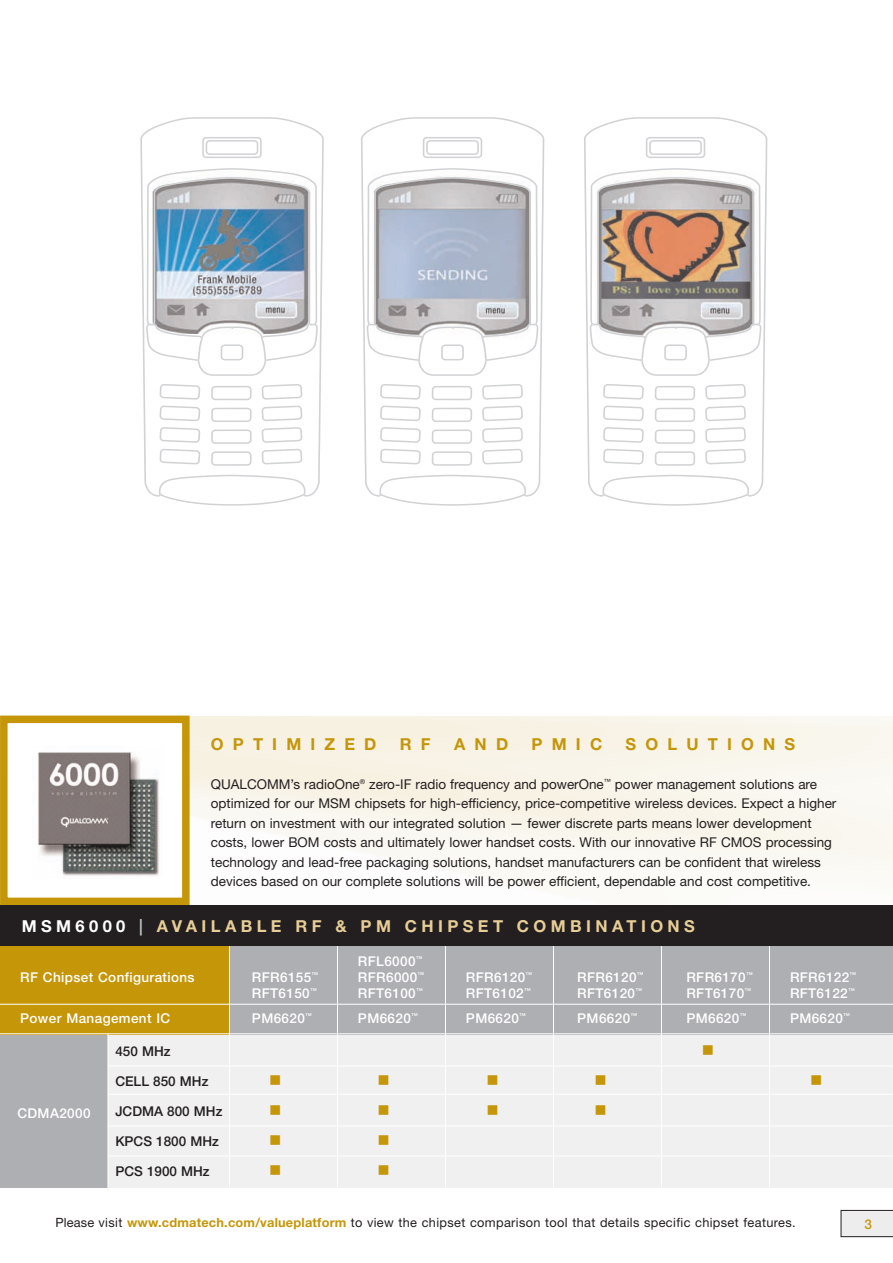
<style>
.page{position:relative;width:893px;height:1263px;background:#fff}
.page>*{position:absolute;margin:0;border:0;box-sizing:border-box;transform-origin:0 0}
.t1{font:700 16.5px "Helvetica Neue";letter-spacing:.265em;color:#e7cd96}
.t2{font:700 16.5px "Helvetica Neue";letter-spacing:.555em;color:#c49608}
.t3{font:16.5px "Wingdings";color:#c49608}
.t4{font:13.5px/19.5px "Helvetica Neue";color:#231f20}
.t5{font:500 13.5px "Helvetica Neue";letter-spacing:.03em;color:#fff}
.t6{font:500 13.5px "Helvetica Neue";color:#231f20}
.t7{font:500 13.5px "Helvetica Neue";color:#c49608}
.t8{font:12.75px "Helvetica Neue";letter-spacing:.03em;color:#231f20}
.s1{color:#fff}
.s2{color:#babbbe}
.s3{font-weight:700;color:#c49608}
</style>
<div class="page">
<svg style="left:841px;top:1210px;width:52px;height:27px"></svg>
<img style="left:38px;top:752px;width:121px;height:124px">
<div style="left:0;top:716px;width:190px;height:189px;border:8px solid #c49608"></div>
<div style="left:0;top:942px;width:893px;height:245px;background:#f0f0f1"></div>
<div style="left:0;top:945px;width:893px;height:89px;background:#aeafb3"></div>
<div style="left:0;top:947px;width:108px;height:240px;background:#aeafb3"></div>
<div style="left:0;top:945px;width:229px;height:89px;background:#c49608"></div>
<hr style="left:0;top:1004px;width:893px;height:1px;background:#fff">
<hr style="left:0;top:1033px;width:893px;height:1px;background:#fff">
<hr style="left:229px;top:942px;width:1px;height:256px;background:#fff">
<hr style="left:108px;top:1034px;width:1px;height:156px;background:#fff">
<hr style="left:337px;top:942px;width:1px;height:256px;background:#fff">
<hr style="left:445px;top:942px;width:1px;height:256px;background:#fff">
<hr style="left:553px;top:942px;width:1px;height:256px;background:#fff">
<hr style="left:661px;top:942px;width:1px;height:256px;background:#fff">
<hr style="left:769px;top:942px;width:1px;height:256px;background:#fff">
<div style="left:0;top:905px;width:893px;height:41px;background:#231f20"></div>
<hr style="left:108px;top:1065px;width:785px;height:1px;background:#fff">
<hr style="left:108px;top:1094px;width:785px;height:1px;background:#fff">
<hr style="left:108px;top:1125px;width:785px;height:1px;background:#fff">
<hr style="left:108px;top:1155px;width:785px;height:1px;background:#fff">
<svg style="left:140px;top:117px;width:184px;height:389px"></svg>
<svg style="left:361px;top:117px;width:183px;height:389px"></svg>
<svg style="left:584px;top:117px;width:183px;height:389px"></svg>
<p class="t2" style="left:211px;top:738px;width:167px">OPTIMIZED</p>
<p class="t2" style="left:400px;top:738px;width:32px">R F</p>
<p class="t2" style="left:454px;top:738px;width:56px">AND</p>
<p class="t2" style="left:532px;top:738px;width:72px">PMIC</p>
<p class="t2" style="left:626px;top:738px;width:171px">SOLUTIONS</p>
<p class="t4" style="left:211px;top:775px;width:627px">QUALCOMM’s radioOne<sup>®</sup> zero-IF radio frequency and powerOne<sup>™</sup> power management solutions are optimized for our MSM chipsets for high-efficiency, price-competitive wireless devices. Expect a higher return on investment with our integrated solution — fewer discrete parts means lower development costs, lower BOM costs and ultimately lower handset costs. With our innovative RF CMOS processing technology and lead-free packaging solutions, handset manufacturers can be confident that wireless devices based on our complete solutions will be power efficient, dependable and cost competitive.</p>
<p class="t1" style="left:22px;top:920px;width:675px"><span class="s1">MSM6000</span> <span class="s2">|</span> AVAILABLE RF &amp; PM CHIPSET COMBINATIONS</p>
<p class="t5" style="left:20px;top:972px;width:176px">RF Chipset Configurations</p>
<p class="t5" style="left:20px;top:1013px;width:152px">Power Management IC</p>
<p class="t5" style="left:358px;top:956px;width:66px">RFL6000<sup>™</sup></p>
<p class="t5" style="left:252px;top:972px;width:68px">RFR6155<sup>™</sup></p>
<p class="t5" style="left:358px;top:972px;width:68px">RFR6000<sup>™</sup></p>
<p class="t5" style="left:466px;top:972px;width:68px">RFR6120<sup>™</sup></p>
<p class="t5" style="left:577px;top:972px;width:68px">RFR6120<sup>™</sup></p>
<p class="t5" style="left:686px;top:972px;width:68px">RFR6170<sup>™</sup></p>
<p class="t5" style="left:790px;top:972px;width:68px">RFR6122<sup>™</sup></p>
<p class="t5" style="left:252px;top:989px;width:66px">RFT6150<sup>™</sup></p>
<p class="t5" style="left:358px;top:989px;width:66px">RFT6100<sup>™</sup></p>
<p class="t5" style="left:466px;top:989px;width:66px">RFT6102<sup>™</sup></p>
<p class="t5" style="left:577px;top:989px;width:66px">RFT6120<sup>™</sup></p>
<p class="t5" style="left:686px;top:989px;width:66px">RFT6170<sup>™</sup></p>
<p class="t5" style="left:790px;top:989px;width:66px">RFT6122<sup>™</sup></p>
<p class="t5" style="left:252px;top:1013px;width:61px">PM6620<sup>™</sup></p>
<p class="t5" style="left:358px;top:1013px;width:61px">PM6620<sup>™</sup></p>
<p class="t5" style="left:466px;top:1013px;width:61px">PM6620<sup>™</sup></p>
<p class="t5" style="left:577px;top:1013px;width:61px">PM6620<sup>™</sup></p>
<p class="t5" style="left:686px;top:1013px;width:61px">PM6620<sup>™</sup></p>
<p class="t5" style="left:790px;top:1013px;width:61px">PM6620<sup>™</sup></p>
<p class="t5" style="left:17px;top:1108px;width:75px">CDMA2000</p>
<p class="t6" style="left:115px;top:1047px;width:57px">450 MHz</p>
<p class="t3" style="left:702px;top:1041px;width:14px">■</p>
<p class="t6" style="left:115px;top:1077px;width:95px">CELL 850 MHz</p>
<p class="t3" style="left:269px;top:1071px;width:14px">■</p>
<p class="t3" style="left:377px;top:1071px;width:14px">■</p>
<p class="t3" style="left:487px;top:1071px;width:14px">■</p>
<p class="t3" style="left:595px;top:1071px;width:14px">■</p>
<p class="t3" style="left:810px;top:1071px;width:14px">■</p>
<p class="t6" style="left:115px;top:1107px;width:109px">JCDMA 800 MHz</p>
<p class="t3" style="left:269px;top:1101px;width:14px">■</p>
<p class="t3" style="left:377px;top:1101px;width:14px">■</p>
<p class="t3" style="left:487px;top:1101px;width:14px">■</p>
<p class="t3" style="left:595px;top:1101px;width:14px">■</p>
<p class="t6" style="left:115px;top:1137px;width:105px">KPCS 1800 MHz</p>
<p class="t3" style="left:269px;top:1131px;width:14px">■</p>
<p class="t3" style="left:377px;top:1131px;width:14px">■</p>
<p class="t6" style="left:115px;top:1167px;width:96px">PCS 1900 MHz</p>
<p class="t3" style="left:269px;top:1161px;width:14px">■</p>
<p class="t3" style="left:377px;top:1161px;width:14px">■</p>
<p class="t8" style="left:55px;top:1218px;width:742px">Please visit <span class="s3">www.cdmatech.com/valueplatform</span> to view the chipset comparison tool that details specific chipset features.</p>
<p class="t7" style="left:864px;top:1219px;width:9px">3</p>
</div>
